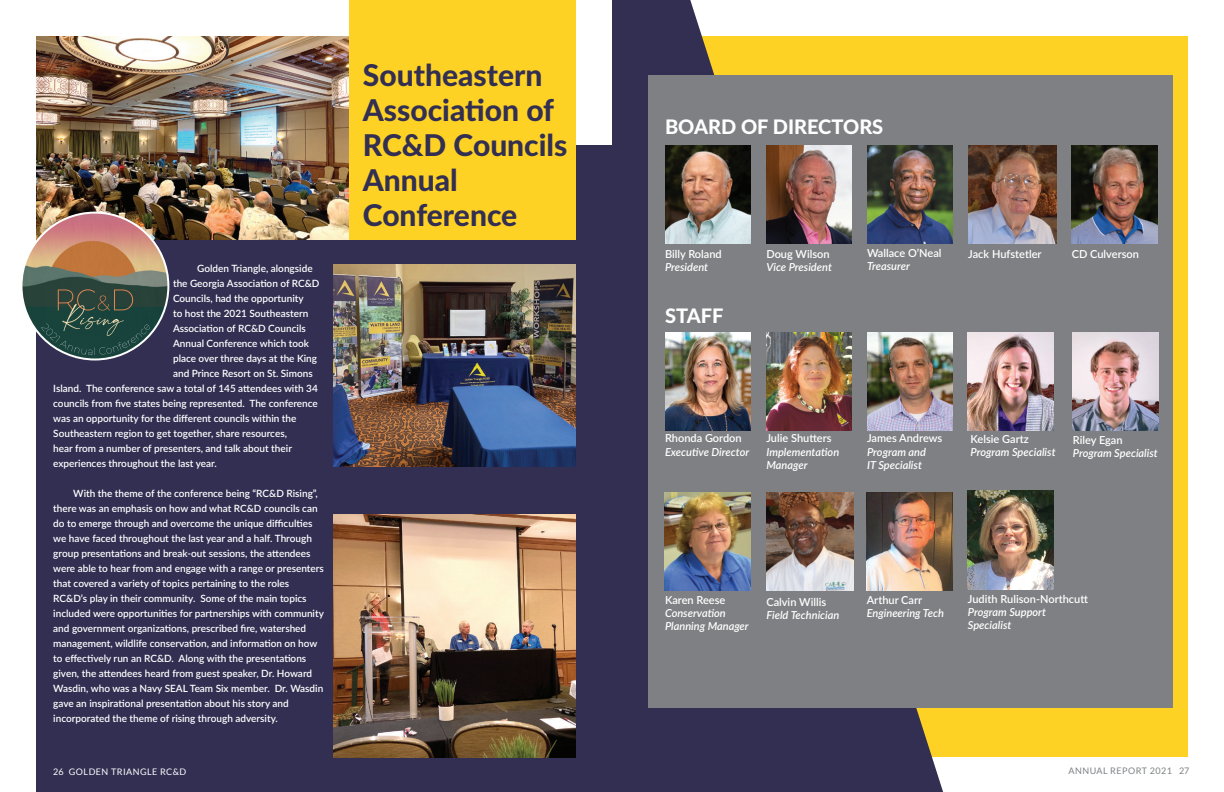
<style>
.page{position:relative;width:1224px;height:792px;background:#fff}
.page>*{position:absolute;margin:0;border:0;box-sizing:border-box;transform-origin:0 0}
.Title_Page{font:800 30px/35px "Lato";color:#322f52}
.Small_Title{font:800 20px "Lato";color:#fff}
.t1{font:italic 600 11px "Lato";color:#fff}
.t2{font:600 11px/13.2px "Lato";color:#fff}
.text__bold-w{font:600 10px/15px "Lato";color:#fff}
.title_page{font:9px "Lato";letter-spacing:.05em;color:#fff}
.t3{font:9px "Lato";letter-spacing:.05em;color:#7e8083}
.s1{font-style:italic}
</style>
<div class="page">
<div style="left:665px;top:36px;width:523px;height:720px;background:#fed224"></div>
<svg style="left:612px;top:0;width:331px;height:792px;fill:#322f52"></svg>
<div style="left:648px;top:75px;width:525px;height:633px;background:#7e8083"></div>
<img style="left:1073px;top:332px;width:85px;height:99px">
<img style="left:665px;top:332px;width:86px;height:99px">
<img style="left:766px;top:332px;width:86px;height:99px">
<img style="left:867px;top:332px;width:86px;height:99px">
<img style="left:665px;top:492px;width:85px;height:99px">
<img style="left:968px;top:332px;width:85px;height:99px">
<img style="left:766px;top:492px;width:88px;height:99px">
<img style="left:968px;top:145px;width:88px;height:99px">
<img style="left:1072px;top:145px;width:85px;height:99px">
<img style="left:665px;top:145px;width:86px;height:99px">
<img style="left:766px;top:145px;width:86px;height:99px">
<img style="left:867px;top:145px;width:86px;height:99px">
<img style="left:867px;top:492px;width:85px;height:99px">
<img style="left:968px;top:491px;width:85px;height:99px">
<div style="left:36px;top:145px;width:576px;height:647px;background:#322f52"></div>
<img style="left:36px;top:36px;width:313px;height:204px">
<img style="left:333px;top:264px;width:243px;height:203px">
<div style="left:349px;top:0;width:227px;height:240px;background:#fed224"></div>
<img style="left:333px;top:515px;width:243px;height:242px">
<img style="left:23px;top:212px;width:146px;height:147px">
<svg style="left:41px;top:289px;width:109px;height:66px;background:#2f4d45"></svg>
<p class="text__bold-w" style="left:197px;top:261px;width:117px">Golden Triangle, alongside</p>
<p class="text__bold-w" style="left:173px;top:276px;width:148px">the Georgia Association of RC&amp;D</p>
<p class="text__bold-w" style="left:173px;top:291px;width:132px">Councils, had the opportunity</p>
<p class="text__bold-w" style="left:173px;top:306px;width:137px">to host the 2021 Southeastern</p>
<p class="text__bold-w" style="left:173px;top:321px;width:134px">Association of RC&amp;D Councils</p>
<p class="text__bold-w" style="left:173px;top:336px;width:138px">Annual Conference which took</p>
<p class="text__bold-w" style="left:173px;top:351px;width:146px">place over three days at the King</p>
<p class="text__bold-w" style="left:173px;top:366px;width:141px">and Prince Resort on St. Simons</p>
<p class="text__bold-w" style="left:53px;top:381px;width:266px">Island. The conference saw a total of 145 attendees with 34</p>
<p class="text__bold-w" style="left:53px;top:396px;width:266px">councils from five states being represented. The conference</p>
<p class="text__bold-w" style="left:53px;top:411px;width:245px">was an opportunity for the different councils within the</p>
<p class="text__bold-w" style="left:53px;top:426px;width:235px">Southeastern region to get together, share resources,</p>
<p class="text__bold-w" style="left:53px;top:441px;width:240px">hear from a number of presenters, and talk about their</p>
<p class="text__bold-w" style="left:53px;top:456px;width:165px">experiences throughout the last year.</p>
<p class="text__bold-w" style="left:53px;top:486px;width:272px;text-indent:20px">With the theme of the conference being “RC&amp;D Rising”, there was an emphasis on how and what RC&amp;D councils can do to emerge through and overcome the unique difficulties we have faced throughout the last year and a half. Through group presentations and break-out sessions, the attendees were able to hear from and engage with a range or presenters that covered a variety of topics pertaining to the roles RC&amp;D’s play in their community. Some of the main topics included were opportunities for partnerships with community and government organizations, prescribed fire, watershed management, wildlife conservation, and information on how to effectively run an RC&amp;D. Along with the presentations given, the attendees heard from guest speaker, Dr. Howard Wasdin, who was a Navy SEAL Team Six member. Dr. Wasdin gave an inspirational presentation about his story and incorporated the theme of rising through adversity.</p>
<p class="title_page" style="left:53px;top:767px;width:135px">26 GOLDEN TRIANGLE RC&amp;D</p>
<p class="Title_Page" style="left:363px;top:56px;width:181px">Southeastern</p>
<p class="Title_Page" style="left:363px;top:91px;width:193px">Association of</p>
<p class="Title_Page" style="left:363px;top:126px;width:206px">RC&amp;D Councils<br>Annual</p>
<p class="Title_Page" style="left:363px;top:196px;width:156px">Conference</p>
<p class="Small_Title" style="left:665px;top:111px;width:220px">BOARD OF DIRECTORS</p>
<p class="t2" style="left:665px;top:247px;width:58px">Billy Roland</p>
<p class="t1" style="left:665px;top:259px;width:45px">President</p>
<p class="Small_Title" style="left:665px;top:301px;width:60px">STAFF</p>
<p class="t2" style="left:766px;top:247px;width:65px">Doug Wilson</p>
<p class="t1" style="left:766px;top:259px;width:67px">Vice President</p>
<p class="t2" style="left:867px;top:246px;width:76px">Wallace O’Neal</p>
<p class="t1" style="left:867px;top:258px;width:44px">Treasurer</p>
<p class="t2" style="left:968px;top:247px;width:75px">Jack Hufstetler</p>
<p class="t2" style="left:1072px;top:247px;width:69px">CD Culverson</p>
<p class="t2" style="left:665px;top:431px;width:78px">Rhonda Gordon</p>
<p class="t1" style="left:665px;top:444px;width:86px">Executive Director</p>
<p class="t2" style="left:766px;top:431px;width:67px">Julie Shutters</p>
<p class="t1" style="left:766px;top:444px;width:74px">Implementation</p>
<p class="t1" style="left:766px;top:457px;width:43px">Manager</p>
<p class="t2" style="left:867px;top:431px;width:77px">James Andrews</p>
<p class="t1" style="left:867px;top:444px;width:60px">Program and</p>
<p class="t1" style="left:867px;top:457px;width:56px">IT Specialist</p>
<p class="t2" style="left:971px;top:432px;width:60px">Kelsie Gartz</p>
<p class="t1" style="left:971px;top:444px;width:87px">Program Specialist</p>
<p class="t2" style="left:1073px;top:433px;width:51px">Riley Egan</p>
<p class="t1" style="left:1073px;top:445px;width:87px">Program Specialist</p>
<p class="t2" style="left:665px;top:593px;width:62px">Karen Reese</p>
<p class="t1" style="left:665px;top:605px;width:62px">Conservation</p>
<p class="t1" style="left:665px;top:618px;width:85px">Planning Manager</p>
<p class="t2" style="left:766px;top:595px;width:61px">Calvin Willis</p>
<p class="t1" style="left:766px;top:607px;width:75px">Field Technician</p>
<p class="t2" style="left:867px;top:593px;width:57px">Arthur Carr</p>
<p class="t1" style="left:867px;top:605px;width:79px">Engineering Tech</p>
<p class="t2" style="left:968px;top:592px;width:122px">Judith Rulison-Northcutt<br><span class="s1">Program Support</span></p>
<p class="t1" style="left:968px;top:617px;width:45px">Specialist</p>
<p class="t3" style="left:1069px;top:766px;width:122px">ANNUAL REPORT 2021 27</p>
</div>
